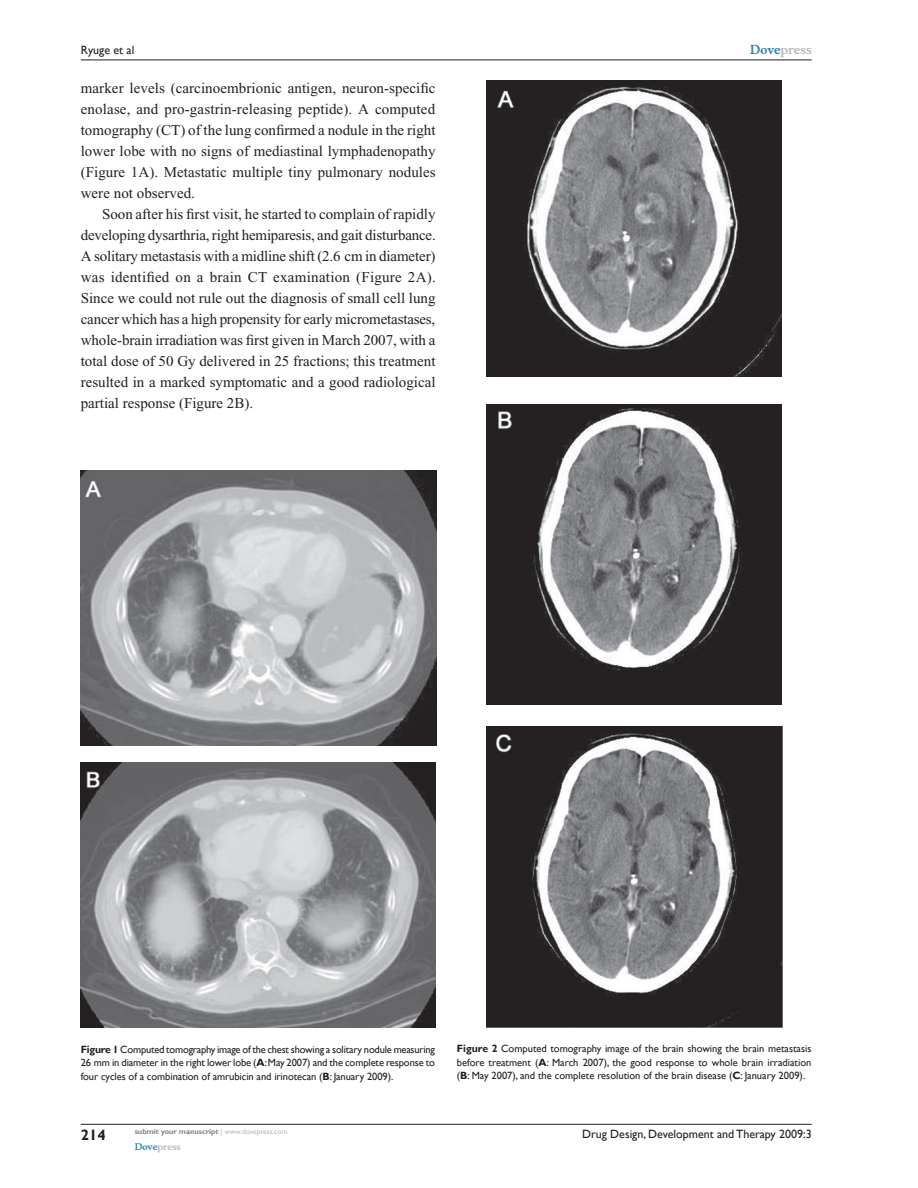
<style>
.page{position:relative;width:918px;height:1188px;background:#fff}
.page>*{position:absolute;margin:0;border:0;box-sizing:border-box;transform-origin:0 0}
.t1{font:15px/21px "Times New Roman";color:#231f20;text-align:justify}
.t2{font:700 15px "Gill Sans";color:#231f20}
.t3{font:12px "Gill Sans";color:#231f20}
.t4{font:700 12px "Musee";color:#b8b9bc}
.t5{font:10.5px/13.5px "Gill Sans";letter-spacing:-.005em;color:#231f20;text-align:justify}
.t6{font:700 9px "Musee";color:#b8b9bc}
.t7{font:700 7.5px "Gill Sans";color:#808285}
.s1{color:#3485ae}
.s2{font-weight:700}
.s3{font-weight:400;color:#b8b9bc}
</style>
<div class="page">
<hr style="left:81px;top:1124px;width:731px;height:1px;background:#231f20">
<hr style="left:81px;top:60px;width:731px;height:1px;background:#231f20">
<img style="left:81px;top:471px;width:355px;height:274px">
<img style="left:81px;top:763px;width:355px;height:264px">
<img style="left:487px;top:80px;width:295px;height:297px">
<img style="left:487px;top:404px;width:295px;height:300px">
<img style="left:486px;top:726px;width:296px;height:301px">
<p class="t3" style="left:81px;top:43px;width:55px">Ryuge et al</p>
<p class="t4" style="left:750px;top:43px;width:63px"><span class="s1">Dove</span>press</p>
<p class="t1" style="left:81px;top:77px;width:356px">marker levels (carcinoembrionic antigen, neuron-specific enolase, and pro-gastrin-releasing peptide). A computed tomography (CT) of the lung confirmed a nodule in the right lower lobe with no signs of mediastinal lymphadenopathy (Figure 1A). Metastatic multiple tiny pulmonary nodules were not observed.</p>
<p class="t1" style="left:81px;top:203px;width:357px;text-indent:21px">Soon after his first visit, he started to complain of rapidly developing dysarthria, right hemiparesis, and gait disturbance.<br>A solitary metastasis with a midline shift (2.6 cm in diameter) was identified on a brain CT examination (Figure 2A).<br>Since we could not rule out the diagnosis of small cell lung cancer which has a high propensity for early micrometastases, whole-brain irradiation was first given in March 2007, with a total dose of 50 Gy delivered in 25 fractions; this treatment resulted in a marked symptomatic and a good radiological partial response (Figure 2B).</p>
<p class="t5" style="left:81px;top:1042px;width:356px"><span class="s2">Figure 1</span> Computed tomography image of the chest showing a solitary nodule measuring 26 mm in diameter in the right lower lobe (<span class="s2">A</span>: May 2007) and the complete response to four cycles of a combination of amrubicin and irinotecan (<span class="s2">B</span>: January 2009).</p>
<p class="t5" style="left:457px;top:1042px;width:356px"><span class="s2">Figure 2</span> Computed tomography image of the brain showing the brain metastasis before treatment (<span class="s2">A</span>: March 2007), the good response to whole brain irradiation (<span class="s2">B</span>: May 2007), and the complete resolution of the brain disease (<span class="s2">C</span>: January 2009).</p>
<p class="t2" style="left:81px;top:1126px;width:26px">214</p>
<p class="t3" style="left:582px;top:1127px;width:231px">Drug Design, Development and Therapy 2009:3</p>
<p class="t7" style="left:135px;top:1127px;width:154px">submit your manuscript <span class="s3">| www.dovepress.com</span></p>
<p class="t6" style="left:135px;top:1141px;width:48px"><span class="s1">Dove</span>press</p>
</div>
